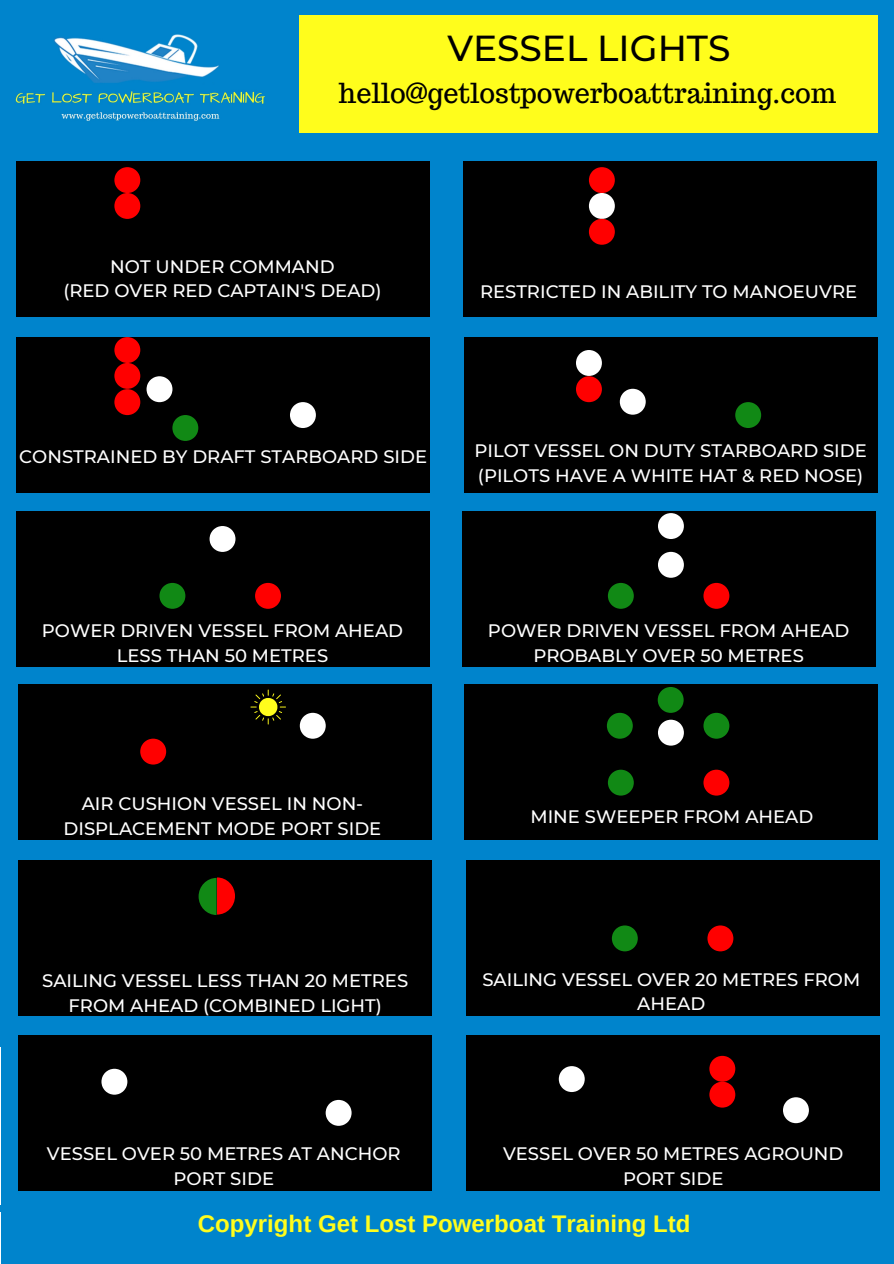
<style>
.page{position:relative;width:894px;height:1264px;background:#fff}
.page>*{position:absolute;margin:0;border:0;box-sizing:border-box;transform-origin:0 0}
.t1{font:500 36px "Montserrat";color:#000}
.t2{font:27px "Trocchi";color:#000}
.t3{font:700 24px "Arimo";color:#fffd1c}
.t4{font:500 18px/24.8px "Montserrat";color:#fff;text-align:center}
</style>
<div class="page">
<img style="left:0;top:0;width:280px;height:133px">
<div style="left:281px;top:0;width:612px;height:141px;background:#0084cc"></div>
<div style="left:0;top:133px;width:893px;height:16px;background:#0084cc"></div>
<div style="left:300px;top:15px;width:577px;height:117px;background:#fffd1c"></div>
<div style="left:1px;top:141px;width:892px;height:1122px;background:#0084cc"></div>
<div style="left:0;top:1205px;width:893px;height:6px;background:#0084cc"></div>
<div style="left:0;top:145px;width:6px;height:901px;background:#0084cc"></div>
<div style="left:462px;top:511px;width:413px;height:156px;background:#000"></div>
<div style="left:16px;top:161px;width:414px;height:156px;background:#000"></div>
<div style="left:463px;top:161px;width:413px;height:156px;background:#000"></div>
<div style="left:16px;top:337px;width:414px;height:155px;background:#000"></div>
<div style="left:16px;top:511px;width:414px;height:156px;background:#000"></div>
<div style="left:464px;top:337px;width:413px;height:155px;background:#000"></div>
<div style="left:18px;top:684px;width:413px;height:156px;background:#000"></div>
<div style="left:464px;top:684px;width:413px;height:156px;background:#000"></div>
<div style="left:18px;top:860px;width:413px;height:155px;background:#000"></div>
<div style="left:18px;top:1034px;width:413px;height:156px;background:#000"></div>
<div style="left:465px;top:860px;width:414px;height:155px;background:#000"></div>
<div style="left:465px;top:1034px;width:414px;height:156px;background:#000"></div>
<svg style="left:114px;top:167px;width:26px;height:52px"></svg>
<svg style="left:588px;top:167px;width:26px;height:78px"></svg>
<svg style="left:114px;top:337px;width:26px;height:78px"></svg>
<svg style="left:146px;top:376px;width:26px;height:26px"></svg>
<svg style="left:172px;top:415px;width:26px;height:26px"></svg>
<svg style="left:290px;top:402px;width:26px;height:26px"></svg>
<svg style="left:576px;top:350px;width:25px;height:52px"></svg>
<svg style="left:619px;top:389px;width:26px;height:25px"></svg>
<svg style="left:735px;top:402px;width:26px;height:26px"></svg>
<svg style="left:209px;top:526px;width:26px;height:26px"></svg>
<svg style="left:159px;top:583px;width:26px;height:26px"></svg>
<svg style="left:255px;top:583px;width:26px;height:26px"></svg>
<svg style="left:658px;top:513px;width:25px;height:26px"></svg>
<svg style="left:607px;top:583px;width:26px;height:26px"></svg>
<svg style="left:703px;top:583px;width:26px;height:26px"></svg>
<svg style="left:658px;top:552px;width:25px;height:25px"></svg>
<svg style="left:250px;top:689px;width:36px;height:35px"></svg>
<svg style="left:300px;top:712px;width:25px;height:26px"></svg>
<svg style="left:140px;top:738px;width:26px;height:26px"></svg>
<svg style="left:658px;top:719px;width:25px;height:26px"></svg>
<svg style="left:607px;top:769px;width:26px;height:26px"></svg>
<svg style="left:703px;top:769px;width:26px;height:26px"></svg>
<svg style="left:657px;top:687px;width:26px;height:26px"></svg>
<svg style="left:606px;top:712px;width:26px;height:26px"></svg>
<svg style="left:703px;top:712px;width:26px;height:26px"></svg>
<svg style="left:198px;top:877px;width:37px;height:38px"></svg>
<svg style="left:611px;top:925px;width:26px;height:26px"></svg>
<svg style="left:707px;top:925px;width:26px;height:26px"></svg>
<svg style="left:101px;top:1068px;width:26px;height:26px"></svg>
<svg style="left:325px;top:1099px;width:26px;height:26px"></svg>
<svg style="left:558px;top:1066px;width:26px;height:26px"></svg>
<svg style="left:783px;top:1097px;width:25px;height:26px"></svg>
<svg style="left:709px;top:1055px;width:26px;height:52px"></svg>
<h1 class="t1" style="left:447px;top:26px;width:284px">VESSEL LIGHTS</h1>
<h2 class="t2" style="left:338px;top:76px;width:499px">hello@getlostpowerboattraining.com</h2>
<p class="t4" style="left:63px;top:254px;width:319px">NOT UNDER COMMAND<br>(RED OVER RED CAPTAIN'S DEAD)</p>
<p class="t4" style="left:480px;top:279px;width:378px">RESTRICTED IN ABILITY TO MANOEUVRE</p>
<p class="t4" style="left:19px;top:444px;width:409px">CONSTRAINED BY DRAFT STARBOARD SIDE</p>
<p class="t4" style="left:474px;top:438px;width:394px;text-align:left">PILOT VESSEL ON DUTY STARBOARD SIDE (PILOTS HAVE A WHITE HAT &amp; RED NOSE)</p>
<p class="t4" style="left:42px;top:618px;width:362px">POWER DRIVEN VESSEL FROM AHEAD<br>LESS THAN 50 METRES</p>
<p class="t4" style="left:488px;top:618px;width:362px">POWER DRIVEN VESSEL FROM AHEAD<br>PROBABLY OVER 50 METRES</p>
<p class="t4" style="left:64px;top:791px;width:319px">AIR CUSHION VESSEL IN NON-<br>DISPLACEMENT MODE PORT SIDE</p>
<p class="t4" style="left:530px;top:803px;width:284px">MINE SWEEPER FROM AHEAD</p>
<p class="t4" style="left:42px;top:968px;width:367px">SAILING VESSEL LESS THAN 20 METRES<br>FROM AHEAD (COMBINED LIGHT)</p>
<p class="t4" style="left:482px;top:966px;width:379px">SAILING VESSEL OVER 20 METRES FROM<br>AHEAD</p>
<p class="t4" style="left:47px;top:1141px;width:355px">VESSEL OVER 50 METRES AT ANCHOR<br>PORT SIDE</p>
<p class="t4" style="left:503px;top:1141px;width:342px">VESSEL OVER 50 METRES AGROUND<br>PORT SIDE</p>
<h3 class="t3" style="left:198px;top:1210px;width:494px">Copyright Get Lost Powerboat Training Ltd</h3>
</div>
